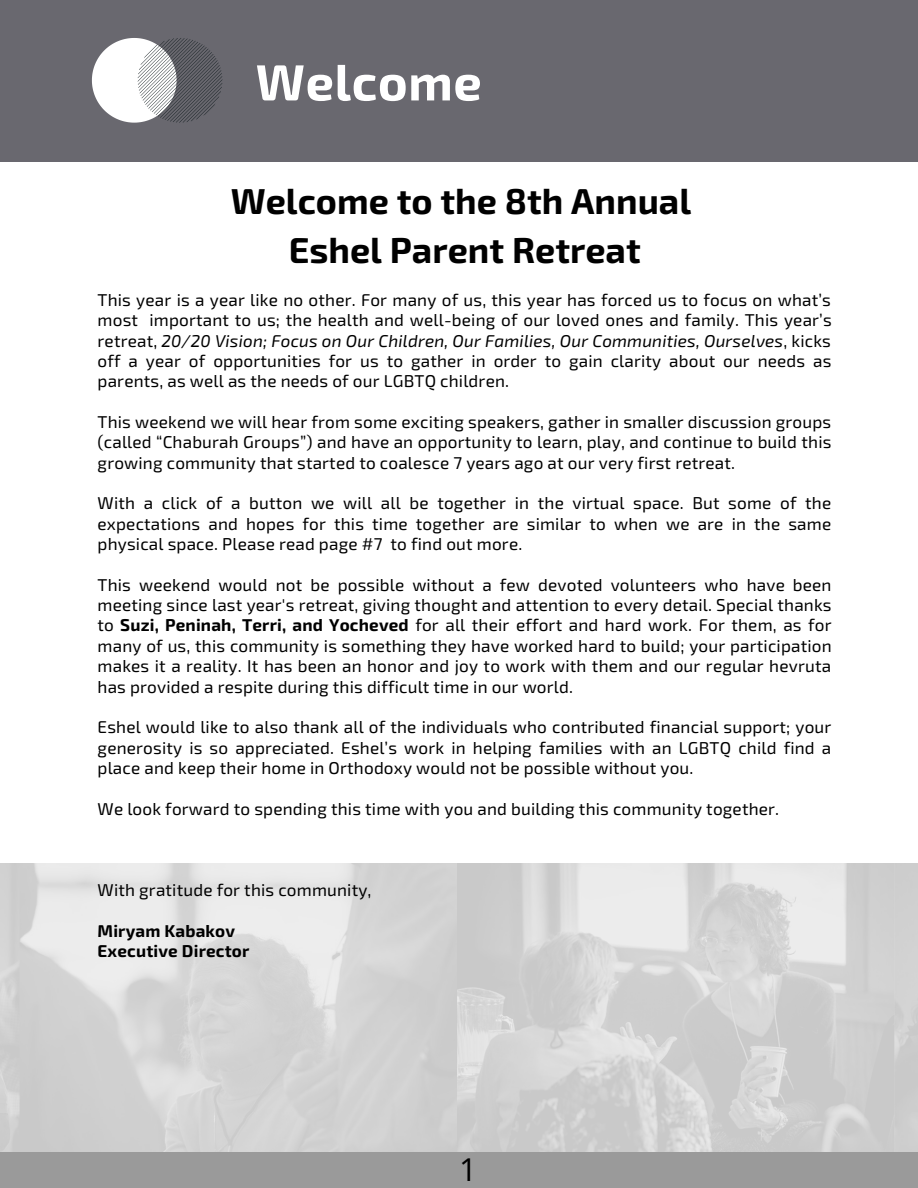
<style>
.page{position:relative;width:918px;height:1188px;background:#fff}
.page>*{position:absolute;margin:0;border:0;box-sizing:border-box;transform-origin:0 0}
.t1{font:700 50.85px "Exo 2";letter-spacing:.01em;color:#fff}
.t2{font:700 36px/49.5px "Exo 2";color:#000;text-align:center}
.t3{font:31.5px "Open Sans";color:#000}
.t4{font:17.1px/20.4px "Exo 2";letter-spacing:.01em;color:#000;text-align:justify}
.t5{font:700 17.1px/20.4px "Exo 2";letter-spacing:.01em;color:#000}
.s1{font-style:italic}
.s2{font-weight:700}
</style>
<div class="page">
<div style="left:0;top:0;width:918px;height:162px;background:#69686f"></div>
<svg style="left:92px;top:38px;width:130px;height:85px"></svg>
<img style="left:0;top:863px;width:918px;height:290px">
<div style="left:0;top:1153px;width:918px;height:35px;background:#9a9a9a"></div>
<h1 class="t1" style="left:256px;top:49px;width:228px">Welcome</h1>
<h2 class="t2" style="left:231px;top:174px;width:462px">Welcome to the 8th Annual<br>Eshel Parent Retreat</h2>
<p class="t4" style="left:98px;top:289px;width:736px">This year is a year like no other. For many of us, this year has forced us to focus on what’s most important to us; the health and well-being of our loved ones and family. This year’s retreat, <span class="s1">20/20 Vision; Focus on Our Children, Our Families, Our Communities, Ourselves</span>, kicks off a year of opportunities for us to gather in order to gain clarity about our needs as parents, as well as the needs of our LGBTQ children.</p>
<p class="t4" style="left:98px;top:411px;width:735px">This weekend we will hear from some exciting speakers, gather in smaller discussion groups (called “Chaburah Groups”) and have an opportunity to learn, play, and continue to build this growing community that started to coalesce 7 years ago at our very first retreat.</p>
<p class="t4" style="left:98px;top:492px;width:735px">With a click of a button we will all be together in the virtual space. But some of the expectations and hopes for this time together are similar to when we are in the same physical space. Please read page #7 to find out more.</p>
<p class="t4" style="left:98px;top:574px;width:736px">This weekend would not be possible without a few devoted volunteers who have been meeting since last year's retreat, giving thought and attention to every detail. Special thanks to <span class="s2">Suzi, Peninah, Terri, and Yocheved</span> for all their effort and hard work. For them, as for many of us, this community is something they have worked hard to build; your participation makes it a reality. It has been an honor and joy to work with them and our regular hevruta has provided a respite during this difficult time in our world.</p>
<p class="t4" style="left:98px;top:716px;width:735px">Eshel would like to also thank all of the individuals who contributed financial support; your generosity is so appreciated. Eshel’s work in helping families with an LGBTQ child find a place and keep their home in Orthodoxy would not be possible without you.</p>
<p class="t4" style="left:98px;top:798px;width:683px">We look forward to spending this time with you and building this community together.</p>
<p class="t4" style="left:98px;top:879px;width:275px">With gratitude for this community,</p>
<p class="t5" style="left:98px;top:919px;width:153px">Miryam Kabakov<br>Executive Director</p>
<h3 class="t3" style="left:459px;top:1148px;width:19px">1</h3>
</div>
